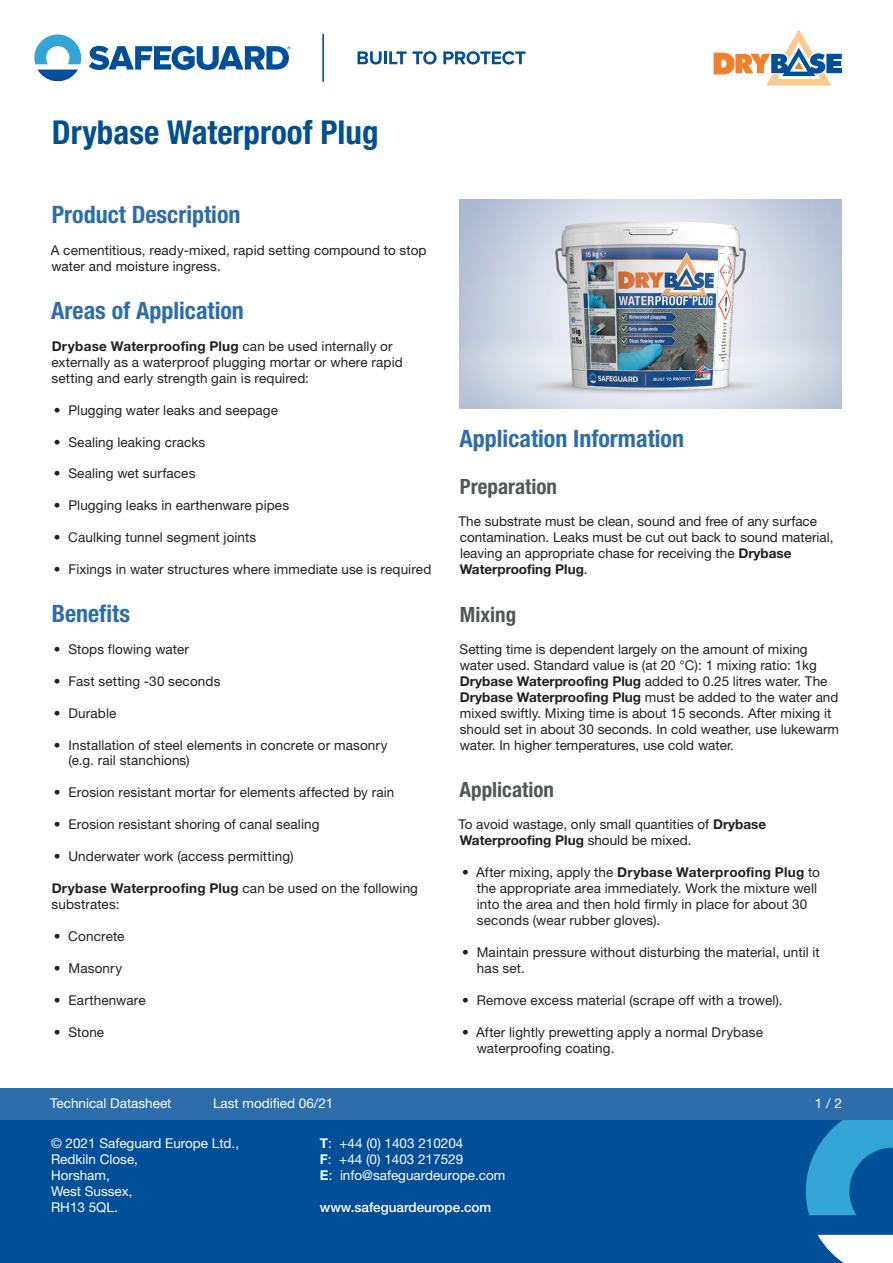
<style>
.page{position:relative;width:893px;height:1263px;background:#fff}
.page>*{position:absolute;margin:0;border:0;box-sizing:border-box;transform-origin:0 0}
.Header_1_-_7_5mm_Lea{font:700 condensed 33px "Helvetica Neue LT Std";color:#005090}
.Header_2_-_7_5mm_Lea{font:700 condensed 24px "Helvetica Neue LT Std";color:#2d6da9}
.Header_3_-_7_5mm_Lea{font:700 condensed 21px "Helvetica Neue LT Std";color:#54575a}
.Paragraph_-_3_75mm_L{font:13.5px/15.9px "Helvetica Neue LT Std";letter-spacing:.005em;color:#231f20}
.t1{font:13.5px/15.9px "Helvetica Neue LT Std";color:#fff}
.t2{font:500 13.5px "Helvetica Neue LT Std";color:#fff}
.s1{font-weight:700}
</style>
<div class="page">
<div style="left:0;top:1103px;width:893px;height:160px;background:#014e99"></div>
<svg style="left:817px;top:1235px;width:76px;height:28px;background:#d7e3ef"></svg>
<svg style="left:806px;top:1119px;width:87px;height:96px"></svg>
<div style="left:0;top:1087px;width:893px;height:32px;background:#2d6da9"></div>
<svg style="left:714px;top:30px;width:128px;height:56px"></svg>
<svg style="left:357px;top:51px;width:80px;height:13px"></svg>
<svg style="left:443px;top:51px;width:82px;height:13px"></svg>
<svg style="left:89px;top:46px;width:202px;height:24px"></svg>
<svg style="left:38px;top:70px;width:40px;height:11px"></svg>
<svg style="left:34px;top:34px;width:47px;height:30px"></svg>
<hr style="left:322px;top:34px;width:2px;height:47px;background:#014e99">
<img style="left:459px;top:200px;width:383px;height:208px">
<p class="Header_1_-_7_5mm_Lea" style="left:52px;top:112px;width:328px">Drybase Waterproof Plug</p>
<h2 class="Header_2_-_7_5mm_Lea" style="left:52px;top:200px;width:190px">Product Description</h2>
<p class="Paragraph_-_3_75mm_L" style="left:51px;top:242px;width:377px">A cementitious, ready-mixed, rapid setting compound to stop water and moisture ingress.</p>
<h2 class="Header_2_-_7_5mm_Lea" style="left:51px;top:296px;width:194px">Areas of Application</h2>
<p class="Paragraph_-_3_75mm_L" style="left:51px;top:338px;width:353px"><span class="s1">Drybase Waterproofing Plug</span> can be used internally or externally as a waterproof plugging mortar or where rapid setting and early strength gain is required:</p>
<p class="Paragraph_-_3_75mm_L" style="left:54px;top:402px;width:225px">• Plugging water leaks and seepage</p>
<p class="Paragraph_-_3_75mm_L" style="left:54px;top:434px;width:153px">• Sealing leaking cracks</p>
<p class="Paragraph_-_3_75mm_L" style="left:54px;top:465px;width:143px">• Sealing wet surfaces</p>
<p class="Paragraph_-_3_75mm_L" style="left:54px;top:497px;width:237px">• Plugging leaks in earthenware pipes</p>
<p class="Paragraph_-_3_75mm_L" style="left:54px;top:529px;width:204px">• Caulking tunnel segment joints</p>
<p class="Paragraph_-_3_75mm_L" style="left:54px;top:561px;width:379px">• Fixings in water structures where immediate use is required</p>
<h2 class="Header_2_-_7_5mm_Lea" style="left:52px;top:599px;width:80px">Benefits</h2>
<p class="Paragraph_-_3_75mm_L" style="left:54px;top:641px;width:137px">• Stops flowing water</p>
<p class="Paragraph_-_3_75mm_L" style="left:54px;top:673px;width:168px">• Fast setting -30 seconds</p>
<p class="Paragraph_-_3_75mm_L" style="left:54px;top:705px;width:64px">• Durable</p>
<p class="Paragraph_-_3_75mm_L" style="left:68px;top:736px;width:320px;text-indent:-14px">• Installation of steel elements in concrete or masonry (e.g. rail stanchions)</p>
<p class="Paragraph_-_3_75mm_L" style="left:54px;top:784px;width:342px">• Erosion resistant mortar for elements affected by rain</p>
<p class="Paragraph_-_3_75mm_L" style="left:54px;top:816px;width:267px">• Erosion resistant shoring of canal sealing</p>
<p class="Paragraph_-_3_75mm_L" style="left:54px;top:848px;width:241px">• Underwater work (access permitting)</p>
<p class="Paragraph_-_3_75mm_L" style="left:52px;top:880px;width:368px"><span class="s1">Drybase Waterproofing Plug</span> can be used on the following substrates:</p>
<p class="Paragraph_-_3_75mm_L" style="left:54px;top:928px;width:72px">• Concrete</p>
<p class="Paragraph_-_3_75mm_L" style="left:54px;top:960px;width:70px">• Masonry</p>
<p class="Paragraph_-_3_75mm_L" style="left:54px;top:992px;width:93px">• Earthenware</p>
<p class="Paragraph_-_3_75mm_L" style="left:54px;top:1023px;width:52px">• Stone</p>
<h2 class="Header_2_-_7_5mm_Lea" style="left:459px;top:423px;width:226px">Application Information</h2>
<p class="Header_3_-_7_5mm_Lea" style="left:460px;top:474px;width:99px">Preparation</p>
<p class="Paragraph_-_3_75mm_L" style="left:458px;top:513px;width:376px">The substrate must be clean, sound and free of any surface contamination. Leaks must be cut out back to sound material, leaving an appropriate chase for receiving the <span class="s1">Drybase Waterproofing Plug</span>.</p>
<p class="Header_3_-_7_5mm_Lea" style="left:460px;top:602px;width:58px">Mixing</p>
<p class="Paragraph_-_3_75mm_L" style="left:460px;top:641px;width:381px">Setting time is dependent largely on the amount of mixing water used. Standard value is (at 20 °C): 1 mixing ratio: 1kg <span class="s1">Drybase Waterproofing Plug</span> added to 0.25 litres water. The <span class="s1">Drybase Waterproofing Plug</span> must be added to the water and mixed swiftly. Mixing time is about 15 seconds. After mixing it should set in about 30 seconds. In cold weather, use lukewarm water. In higher temperatures, use cold water.</p>
<p class="Header_3_-_7_5mm_Lea" style="left:460px;top:777px;width:96px">Application</p>
<p class="Paragraph_-_3_75mm_L" style="left:458px;top:816px;width:309px">To avoid wastage, only small quantities of <span class="s1">Drybase<br>Waterproofing Plug</span> should be mixed.</p>
<p class="Paragraph_-_3_75mm_L" style="left:477px;top:864px;width:345px;text-indent:-15px">• After mixing, apply the <span class="s1">Drybase Waterproofing Plug</span> to the appropriate area immediately. Work the mixture well into the area and then hold firmly in place for about 30 seconds (wear rubber gloves).</p>
<p class="Paragraph_-_3_75mm_L" style="left:477px;top:944px;width:344px;text-indent:-15px">• Maintain pressure without disturbing the material, until it has set.</p>
<p class="Paragraph_-_3_75mm_L" style="left:462px;top:992px;width:322px">• Remove excess material (scrape off with a trowel).</p>
<p class="Paragraph_-_3_75mm_L" style="left:477px;top:1023px;width:288px;text-indent:-14px">• After lightly prewetting apply a normal Drybase waterproofing coating.</p>
<p class="t1" style="left:50px;top:1095px;width:123px">Technical Datasheet</p>
<p class="t1" style="left:213px;top:1095px;width:122px">Last modified 06/21</p>
<p class="t1" style="left:815px;top:1095px;width:29px">1 / 2</p>
<p class="t1" style="left:51px;top:1135px;width:190px">© 2021 Safeguard Europe Ltd.,<br>Redkiln Close,<br>Horsham,<br>West Sussex,<br>RH13 5QL.</p>
<p class="t1" style="left:320px;top:1135px;width:187px"><span class="s1">T</span>: +44 (0) 1403 210204<br><span class="s1">F</span>: +44 (0) 1403 217529<br><span class="s1">E</span>: info@safeguardeurope.com</p>
<p class="t2" style="left:320px;top:1199px;width:173px">www.safeguardeurope.com</p>
</div>
